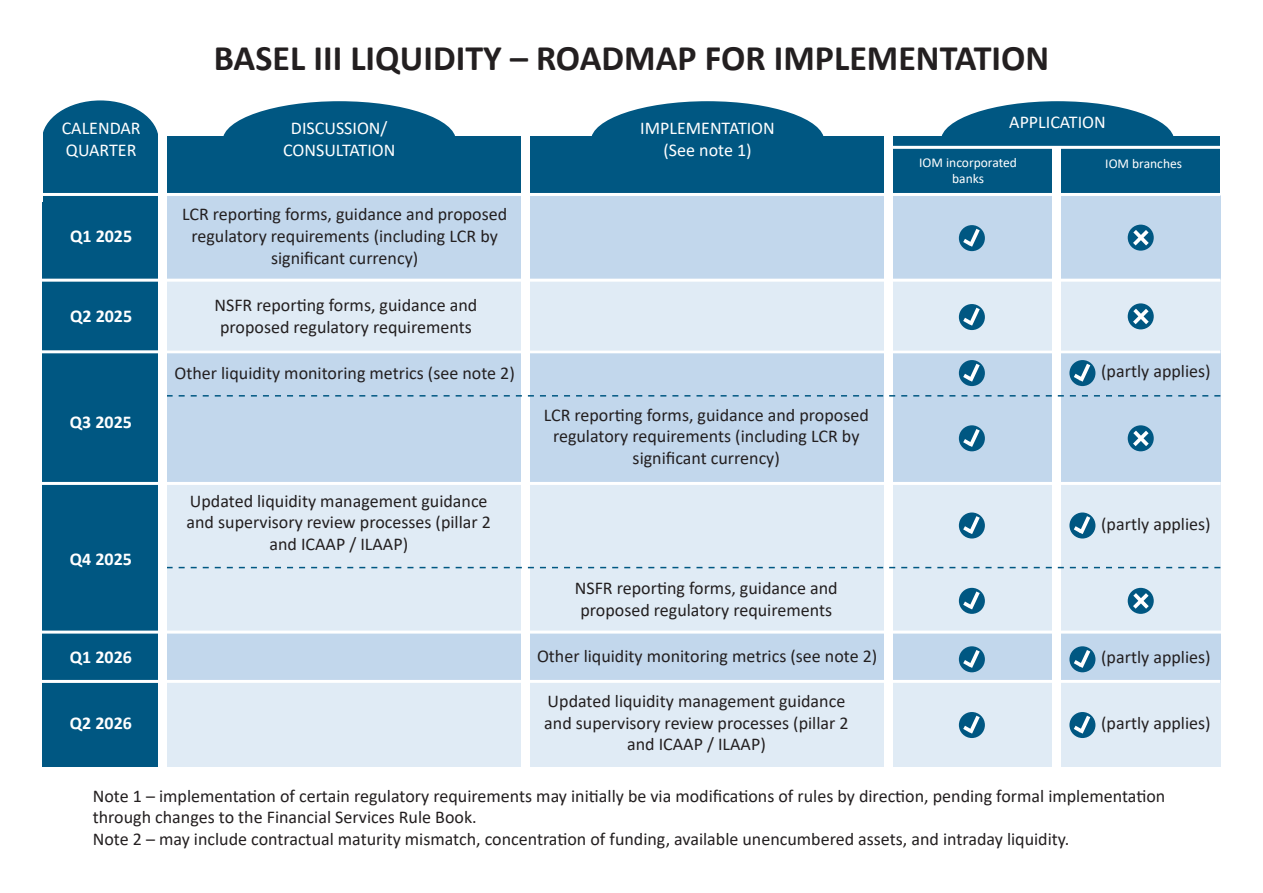
<style>
.page{position:relative;width:1263px;height:893px;background:#fff}
.page>*{position:absolute;margin:0;border:0;box-sizing:border-box;transform-origin:0 0}
.t1{font:700 36px "Calibri";color:#231f20}
.t2{font:18px/21.6px "Calibri";color:#231f20;text-align:center}
.t3{font:18px "Calibri";color:#fff}
.t4{font:700 18px "Calibri";color:#fff}
.t5{font:13.5px/16.2px "Calibri";color:#fff;text-align:center}
</style>
<div class="page">
<div style="left:43px;top:191px;width:123px;height:575px;background:#005782"></div>
<div style="left:43px;top:136px;width:1177px;height:58px;background:#005782"></div>
<div style="left:43px;top:101px;width:115px;height:79px;background:#005782;border-radius:50%"></div>
<div style="left:42px;top:100px;width:117px;height:81px;border:2px solid #005782;border-radius:50%"></div>
<div style="left:223px;top:101px;width:233px;height:79px;background:#005782;border-radius:50%"></div>
<div style="left:591px;top:101px;width:233px;height:79px;background:#005782;border-radius:50%"></div>
<div style="left:941px;top:101px;width:233px;height:79px;background:#005782;border-radius:50%"></div>
<div style="left:166px;top:195px;width:1054px;height:85px;background:#c2d7ec"></div>
<div style="left:166px;top:280px;width:1054px;height:70px;background:#e0ebf5"></div>
<div style="left:166px;top:350px;width:1054px;height:132px;background:#c2d7ec"></div>
<div style="left:166px;top:482px;width:1054px;height:157px;background:#e0ebf5"></div>
<div style="left:166px;top:634px;width:1054px;height:49px;background:#c2d7ec"></div>
<div style="left:166px;top:683px;width:1054px;height:83px;background:#e0ebf5"></div>
<div style="left:521px;top:134px;width:8px;height:643px;background:#fff"></div>
<div style="left:884px;top:134px;width:8px;height:651px;background:#fff"></div>
<div style="left:1052px;top:146px;width:9px;height:631px;background:#fff"></div>
<hr style="left:892px;top:146px;width:328px;height:3px;background:#fff">
<hr style="left:39px;top:279px;width:1181px;height:3px;background:#fff">
<hr style="left:40px;top:350px;width:1180px;height:3px;background:#fff">
<hr style="left:40px;top:482px;width:1180px;height:3px;background:#fff">
<hr style="left:34px;top:631px;width:1190px;height:3px;background:#fff">
<hr style="left:40px;top:680px;width:1180px;height:3px;background:#fff">
<svg style="left:959px;top:225px;width:26px;height:26px"></svg>
<svg style="left:959px;top:225px;width:24px;height:26px"></svg>
<svg style="left:1128px;top:225px;width:26px;height:26px"></svg>
<svg style="left:1129px;top:226px;width:23px;height:23px"></svg>
<svg style="left:959px;top:360px;width:26px;height:26px"></svg>
<svg style="left:959px;top:360px;width:24px;height:26px"></svg>
<svg style="left:959px;top:425px;width:26px;height:26px"></svg>
<svg style="left:959px;top:425px;width:24px;height:26px"></svg>
<svg style="left:959px;top:304px;width:26px;height:26px"></svg>
<svg style="left:959px;top:304px;width:24px;height:26px"></svg>
<svg style="left:959px;top:512px;width:26px;height:26px"></svg>
<svg style="left:959px;top:512px;width:24px;height:26px"></svg>
<svg style="left:959px;top:588px;width:26px;height:26px"></svg>
<svg style="left:959px;top:587px;width:24px;height:26px"></svg>
<svg style="left:959px;top:646px;width:26px;height:26px"></svg>
<svg style="left:959px;top:646px;width:24px;height:26px"></svg>
<svg style="left:959px;top:712px;width:26px;height:26px"></svg>
<svg style="left:959px;top:712px;width:24px;height:26px"></svg>
<svg style="left:1128px;top:303px;width:26px;height:26px"></svg>
<svg style="left:1129px;top:305px;width:23px;height:23px"></svg>
<svg style="left:1128px;top:425px;width:26px;height:26px"></svg>
<svg style="left:1129px;top:427px;width:23px;height:23px"></svg>
<svg style="left:1128px;top:588px;width:26px;height:26px"></svg>
<svg style="left:1129px;top:589px;width:23px;height:24px"></svg>
<div style="left:1069px;top:360px;width:26px;height:26px;background:#005782;border-radius:50%"></div>
<svg style="left:1070px;top:360px;width:23px;height:26px"></svg>
<hr style="left:39px;top:193px;width:1181px;height:3px;background:#fff">
<div style="left:1069px;top:512px;width:26px;height:26px;background:#005782;border-radius:50%"></div>
<svg style="left:1070px;top:512px;width:23px;height:26px"></svg>
<div style="left:1069px;top:646px;width:26px;height:26px;background:#005782;border-radius:50%"></div>
<svg style="left:1070px;top:646px;width:23px;height:26px"></svg>
<div style="left:1069px;top:712px;width:26px;height:26px;background:#005782;border-radius:50%"></div>
<svg style="left:1070px;top:712px;width:23px;height:26px"></svg>
<svg style="left:167px;top:395px;width:1053px;height:2px"></svg>
<svg style="left:167px;top:567px;width:1053px;height:1px"></svg>
<div style="left:29px;top:111px;width:14px;height:91px;background:#fff"></div>
<div style="left:158px;top:100px;width:9px;height:683px;background:#fff"></div>
<p class="t3" style="left:62px;top:116px;width:80px">CALENDAR</p>
<p class="t3" style="left:66px;top:137px;width:72px">QUARTER</p>
<p class="t4" style="left:70px;top:223px;width:64px">Q1 2025</p>
<p class="t4" style="left:70px;top:303px;width:64px">Q2 2025</p>
<p class="t4" style="left:70px;top:409px;width:64px">Q3 2025</p>
<p class="t4" style="left:70px;top:546px;width:64px">Q4 2025</p>
<p class="t4" style="left:70px;top:644px;width:64px">Q1 2026</p>
<p class="t4" style="left:70px;top:710px;width:64px">Q2 2026</p>
<p class="t1" style="left:214px;top:32px;width:837px">BASEL III LIQUIDITY – ROADMAP FOR IMPLEMENTATION</p>
<p class="t3" style="left:291px;top:116px;width:98px">DISCUSSION/</p>
<p class="t3" style="left:283px;top:137px;width:114px">CONSULTATION</p>
<p class="t2" style="left:182px;top:203px;width:327px">LCR reporting forms, guidance and proposed regulatory requirements (including LCR by significant currency)</p>
<p class="t2" style="left:214px;top:294px;width:264px">NSFR reporting forms, guidance and</p>
<p class="t2" style="left:220px;top:315px;width:253px">proposed regulatory requirements</p>
<p class="t2" style="left:174px;top:362px;width:342px">Other liquidity monitoring metrics (see note 2)</p>
<p class="t2" style="left:187px;top:489px;width:306px">Updated liquidity management guidance and supervisory review processes (pillar 2 and ICAAP / ILAAP)</p>
<p class="t3" style="left:640px;top:116px;width:136px">IMPLEMENTATION</p>
<p class="t3" style="left:663px;top:137px;width:90px">(See note 1)</p>
<p class="t2" style="left:544px;top:403px;width:327px">LCR reporting forms, guidance and proposed regulatory requirements (including LCR by significant currency)</p>
<p class="t2" style="left:575px;top:577px;width:264px">NSFR reporting forms, guidance and</p>
<p class="t2" style="left:580px;top:598px;width:253px">proposed regulatory requirements</p>
<p class="t2" style="left:537px;top:645px;width:342px">Other liquidity monitoring metrics (see note 2)</p>
<p class="t2" style="left:544px;top:690px;width:306px">Updated liquidity management guidance and supervisory review processes (pillar 2 and ICAAP / ILAAP)</p>
<p class="t3" style="left:1009px;top:109px;width:98px">APPLICATION</p>
<p class="t5" style="left:919px;top:154px;width:99px">IOM incorporated banks</p>
<p class="t5" style="left:1105px;top:155px;width:78px">IOM branches</p>
<p class="t2" style="left:1101px;top:360px;width:111px">(partly applies)</p>
<p class="t2" style="left:1101px;top:512px;width:111px">(partly applies)</p>
<p class="t2" style="left:1101px;top:646px;width:111px">(partly applies)</p>
<p class="t2" style="left:1101px;top:712px;width:111px">(partly applies)</p>
<p class="t2" style="left:93px;top:785px;width:1074px;text-align:left">Note 1 – implementation of certain regulatory requirements may initially be via modifications of rules by direction, pending formal implementation through changes to the Financial Services Rule Book.</p>
<p class="t2" style="left:93px;top:828px;width:978px">Note 2 – may include contractual maturity mismatch, concentration of funding, available unencumbered assets, and intraday liquidity.</p>
</div>
